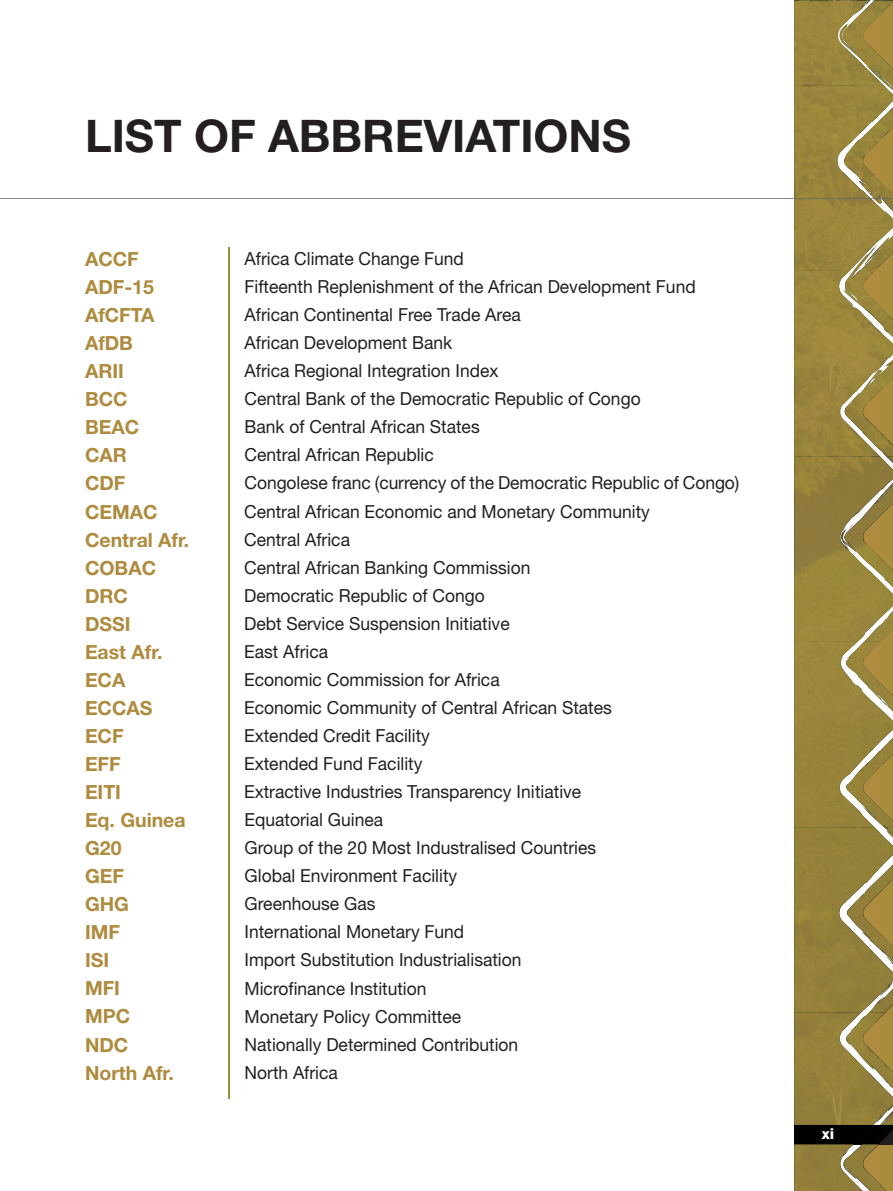
<style>
.page{position:relative;width:893px;height:1191px;background:#fff}
.page>*{position:absolute;margin:0;border:0;box-sizing:border-box;transform-origin:0 0}
.t1{font:700 45px "Helvetica Neue";color:#231f20}
.t2{font:700 19.5px/28px "Helvetica Neue";color:#ae8b3e}
.t3{font:18px/28px "Helvetica Neue";color:#231f20}
.t4{font:800 15px "Helvetica Neue";color:#fff}
</style>
<div class="page">
<img style="left:794px;top:1px;width:43px;height:1190px">
<svg style="left:837px;top:1px;width:56px;height:1190px;background:#a18e4c"></svg>
<svg style="left:867px;top:61px;width:19px;height:19px"></svg>
<svg style="left:860px;top:762px;width:9px;height:9px"></svg>
<svg style="left:884px;top:825px;width:9px;height:2px"></svg>
<img style="left:840px;top:1px;width:34px;height:48px">
<img style="left:794px;top:86px;width:99px;height:124px">
<img style="left:844px;top:271px;width:35px;height:51px">
<img style="left:794px;top:456px;width:99px;height:121px">
<img style="left:846px;top:642px;width:37px;height:57px">
<img style="left:794px;top:827px;width:99px;height:105px">
<img style="left:794px;top:1124px;width:99px;height:20px">
<svg style="left:853px;top:1124px;width:29px;height:21px"></svg>
<img style="left:846px;top:1012px;width:36px;height:64px">
<img style="left:0;top:198px;width:893px;height:1px">
<hr style="left:228px;top:247px;width:2px;height:851px;background:#9e8d3b">
<h1 class="t1" style="left:85px;top:119px;width:547px">LIST OF ABBREVIATIONS</h1>
<p class="t2" style="left:85px;top:247px;width:106px">ACCF<br>ADF-15<br>AfCFTA<br>AfDB<br>ARII<br>BCC<br>BEAC<br>CAR<br>CDF<br>CEMAC<br>Central Afr.<br>COBAC<br>DRC<br>DSSI<br>East Afr.<br>ECA<br>ECCAS<br>ECF<br>EFF<br>EITI<br>Eq. Guinea<br>G20<br>GEF<br>GHG<br>IMF<br>ISI<br>MFI<br>MPC<br>NDC<br>North Afr.</p>
<p class="t3" style="left:244px;top:246px;width:497px">Africa Climate Change Fund<br>Fifteenth Replenishment of the African Development Fund African Continental Free Trade Area<br>African Development Bank<br>Africa Regional Integration Index<br>Central Bank of the Democratic Republic of Congo<br>Bank of Central African States<br>Central African Republic<br>Congolese franc (currency of the Democratic Republic of Congo)<br>Central African Economic and Monetary Community<br>Central Africa<br>Central African Banking Commission<br>Democratic Republic of Congo<br>Debt Service Suspension Initiative<br>East Africa<br>Economic Commission for Africa<br>Economic Community of Central African States<br>Extended Credit Facility<br>Extended Fund Facility<br>Extractive Industries Transparency Initiative<br>Equatorial Guinea<br>Group of the 20 Most Industralised Countries<br>Global Environment Facility<br>Greenhouse Gas<br>International Monetary Fund<br>Import Substitution Industrialisation<br>Microfinance Institution<br>Monetary Policy Committee<br>Nationally Determined Contribution<br>North Africa</p>
<p class="t4" style="left:822px;top:1128px;width:14px">xi</p>
</div>
